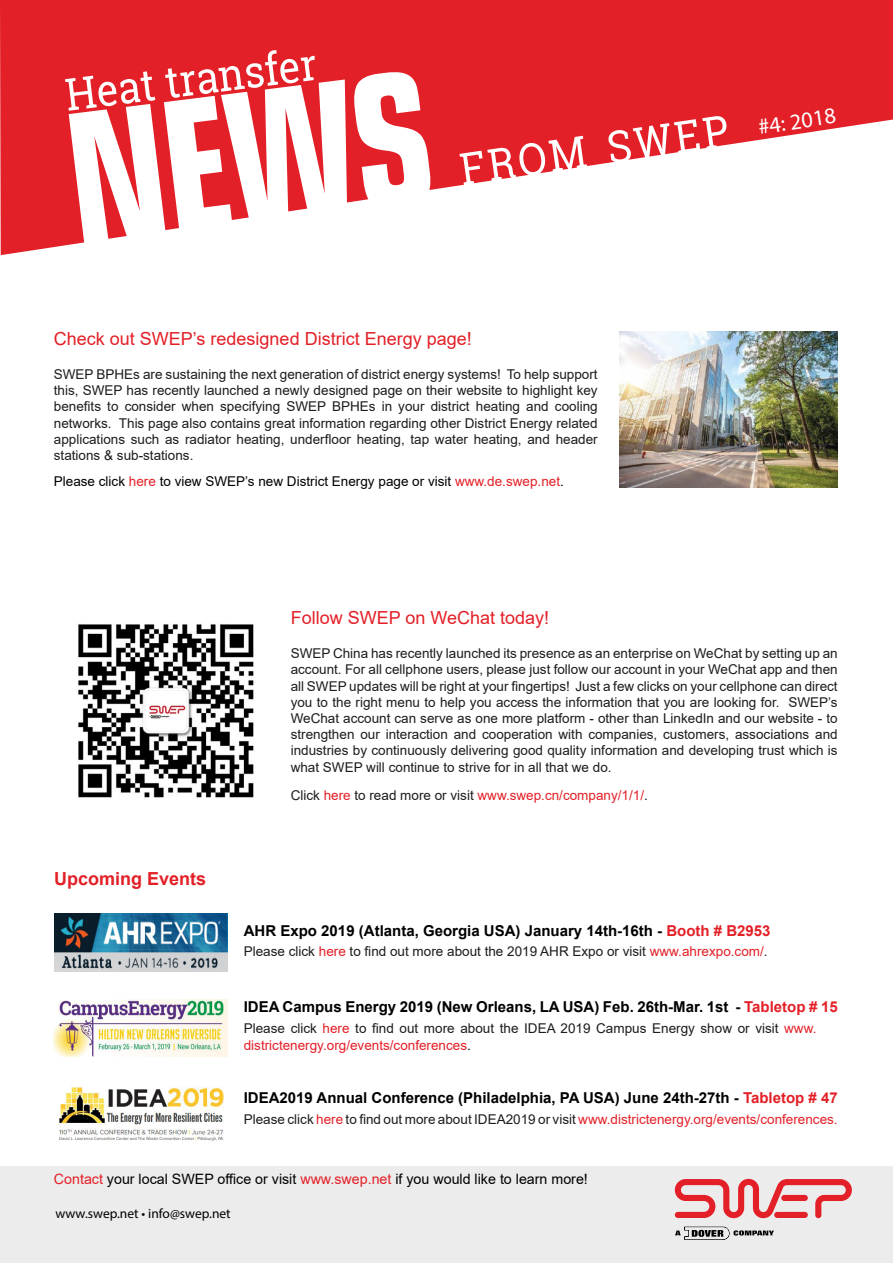
<style>
.page{position:relative;width:893px;height:1263px;background:#fff}
.page>*{position:absolute;margin:0;border:0;box-sizing:border-box;transform-origin:0 0}
.t1{font:22.5px "Myriad Pro";color:#fff}
.t2{font:18px "Arial";color:#e31f27}
.t3{font:700 18px "Arial";color:#e31f27}
.t4{font:700 15px "Arial";color:#000}
.t5{font:14.25px "Arial";color:#000}
.t6{font:13.5px/16.2px "Arial";color:#1c1c1c;text-align:justify}
.t7{font:13.5px "Arial";color:#e31f27}
.t8{font:13.5px "Arial";color:#000}
.t9{font:13.5px "Myriad Pro";color:#000}
.s1{color:#e31f27}
.s2{color:#1c1c1c}
.s3{color:#000}
</style>
<div class="page">
<svg style="left:0;top:0;width:893px;height:255px;fill:#e31f27"></svg>
<svg style="left:69px;top:72px;width:362px;height:174px"></svg>
<svg style="left:459px;top:136px;width:128px;height:49px"></svg>
<svg style="left:608px;top:116px;width:119px;height:47px"></svg>
<svg style="left:65px;top:71px;width:90px;height:40px"></svg>
<svg style="left:165px;top:50px;width:150px;height:48px"></svg>
<div style="left:0;top:1166px;width:893px;height:97px;background:#ececec"></div>
<svg style="left:675px;top:1226px;width:99px;height:14px"></svg>
<svg style="left:675px;top:1179px;width:177px;height:39px"></svg>
<img style="left:54px;top:914px;width:174px;height:58px">
<img style="left:54px;top:999px;width:174px;height:57px">
<img style="left:59px;top:1086px;width:165px;height:55px">
<img style="left:619px;top:332px;width:219px;height:156px">
<img style="left:78px;top:624px;width:176px;height:174px">
<h2 class="t2" style="left:54px;top:326px;width:419px">Check out SWEP’s redesigned District Energy page!</h2>
<p class="t6" style="left:54px;top:366px;width:545px">SWEP BPHEs are sustaining the next generation of district energy systems! To help support this, SWEP has recently launched a newly designed page on their website to highlight key benefits to consider when specifying SWEP BPHEs in your district heating and cooling networks. This page also contains great information regarding other District Energy related applications such as radiator heating, underfloor heating, tap water heating, and header stations &amp; sub-stations.</p>
<p class="t8" style="left:54px;top:472px;width:511px">Please click <span class="s1">here</span> to view SWEP’s new District Energy page or visit <span class="s1">www.de.swep.net</span>.</p>
<h1 class="t1" style="left:756px;top:113px;width:80px;rotate:-8deg">#4: 2018</h1>
<h2 class="t2" style="left:291px;top:605px;width:260px">Follow SWEP on WeChat today!</h2>
<p class="t6" style="left:291px;top:645px;width:548px">SWEP China has recently launched its presence as an enterprise on WeChat by setting up an account. For all cellphone users, please just follow our account in your WeChat app and then all SWEP updates will be right at your fingertips! Just a few clicks on your cellphone can direct you to the right menu to help you access the information that you are looking for. SWEP’s WeChat account can serve as one more platform - other than LinkedIn and our website - to strengthen our interaction and cooperation with companies, customers, associations and industries by continuously delivering good quality information and developing trust which is what SWEP will continue to strive for in all that we do.</p>
<h2 class="t3" style="left:54px;top:866px;width:154px">Upcoming Events</h2>
<p class="t7" style="left:291px;top:786px;width:359px"><span class="s2">Click</span> here <span class="s2">to read more or visit</span> www.swep.cn/company/1/1/<span class="s2">.</span></p>
<p class="t4" style="left:244px;top:920px;width:528px">AHR Expo 2019 (Atlanta, Georgia USA) January 14th-16th - <span class="s1">Booth # B2953</span></p>
<p class="t6" style="left:244px;top:943px;width:525px">Please click <span class="s1">here</span> to find out more about the 2019 AHR Expo or visit <span class="s1">www.ahrexpo.com/</span>.</p>
<p class="t4" style="left:244px;top:996px;width:595px">IDEA Campus Energy 2019 (New Orleans, LA USA) Feb. 26th-Mar. 1st - <span class="s1">Tabletop # 15</span></p>
<p class="t6" style="left:244px;top:1020px;width:574px">Please click <span class="s1">here</span> to find out more about the IDEA 2019 Campus Energy show or visit <span class="s1">www. districtenergy.org/events/conferences</span><span class="s3">.</span></p>
<p class="t4" style="left:244px;top:1087px;width:595px">IDEA2019 Annual Conference (Philadelphia, PA USA) June 24th-27th - <span class="s1">Tabletop # 47</span></p>
<p class="t7" style="left:244px;top:1109px;width:595px"><span class="s2">Please click</span> here <span class="s2">to find out more about IDEA2019 or visit</span> www.districtenergy.org/events/conferences.</p>
<p class="t5" style="left:54px;top:1169px;width:535px"><span class="s1">Contact</span> your local SWEP office or visit <span class="s1">www.swep.net</span> if you would like to learn more!</p>
<p class="t9" style="left:55px;top:1205px;width:177px">www.swep.net • info@swep.net</p>
</div>
